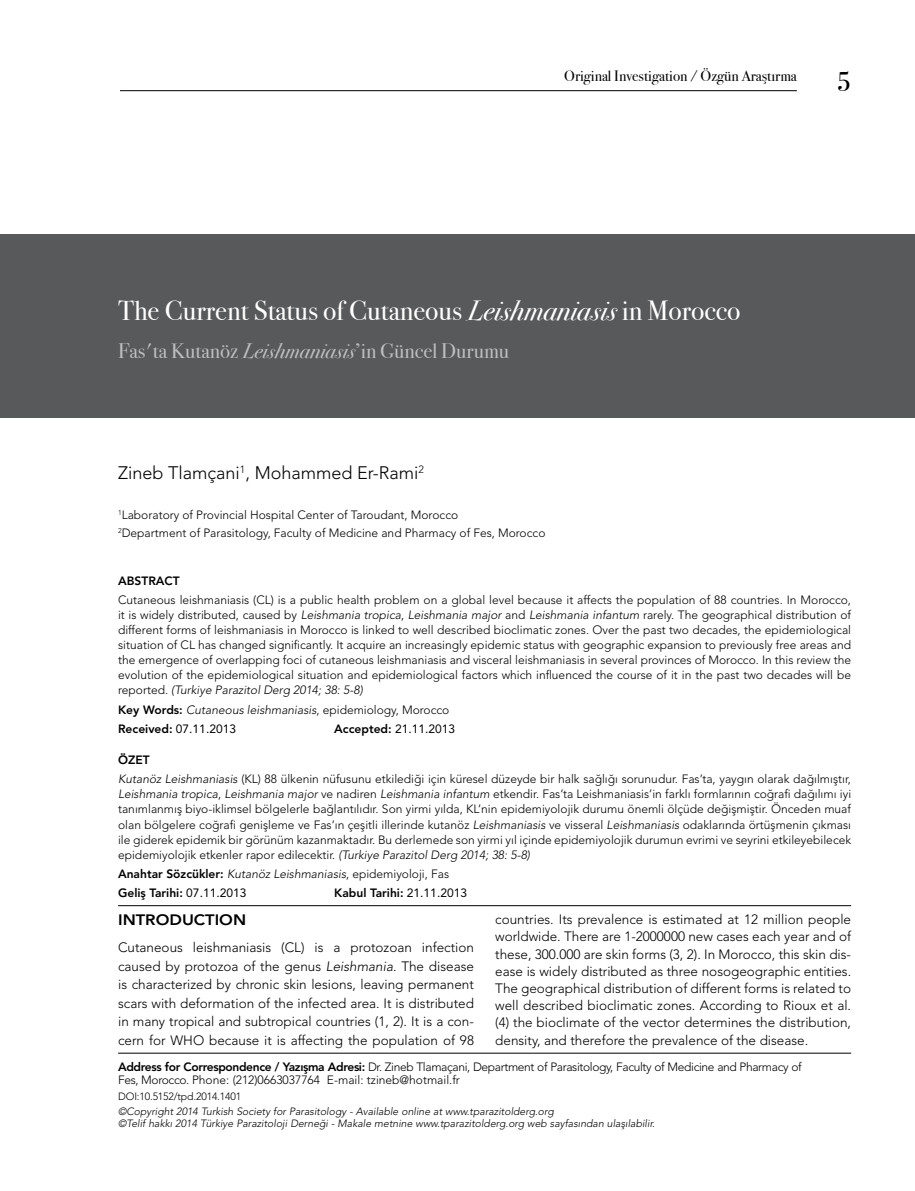
<style>
.page{position:relative;width:915px;height:1191px;background:#fff}
.page>*{position:absolute;margin:0;border:0;box-sizing:border-box;transform-origin:0 0}
.t1{font:27.75px "Bodoni Svty Two ITCTT Book";color:#fff}
.t2{font:27px "Bodoni Svty Two ITCTT Book";color:#000}
.t3{font:21px "Bodoni Svty Two ITCTT Book";color:#bcbec0}
.t4{font:300 18px "Avenir LT Std";color:#000}
.t5{font:15px "Bodoni Svty Two ITCTT Book";color:#000}
.t6{font:800 15px "Avenir LT Std";color:#000;scale:1.1 1}
.t7{font:300 13.5px/17.2px "Avenir LT Std";color:#000;text-align:justify}
.t8{font:300 12px/15px "Avenir LT Std";color:#000;text-align:justify}
.t9{font:300 12px/13.5px "Avenir LT Std";letter-spacing:-.03em;color:#000}
.t10{font:800 12px/19.2px "Avenir LT Std";color:#000}
.t11{font:italic 300 12px/19.2px "Avenir LT Std";color:#000}
.t12{font:12px "Avenir LT Std";color:#000}
.t13{font:italic 300 10.5px/12.6px "Avenir LT Std";color:#000}
.t14{font:300 10.5px "Avenir LT Std";letter-spacing:-.015em;color:#000}
.s1{font-family:"Bodoni Svty Two ITCTT Book Ita"}
.s2{font-style:italic}
.s3{font-weight:800;font-style:normal}
.s4{font-style:normal}
.s5{font-weight:400;font-style:normal}
.s6{font-weight:800}
.s7{font-weight:300;font-style:italic}
.s8{font-weight:300}
.s9{font-weight:400}
</style>
<div class="page">
<div style="left:0;top:234px;width:914px;height:184px;background:#58595b"></div>
<hr style="left:120px;top:90px;width:676px;height:1px;background:#000">
<hr style="left:118px;top:1053px;width:732px;height:1px;background:#000">
<hr style="left:118px;top:905px;width:732px;height:1px;background:#000">
<p class="t5" style="left:564px;top:64px;width:234px">Original Investigation / Özgün Araştırma</p>
<h2 class="t2" style="left:836px;top:59px;width:16px">5</h2>
<h1 class="t1" style="left:118px;top:288px;width:623px">The Current Status of Cutaneous <span class="s1">Leishmaniasis</span> in Morocco</h1>
<h3 class="t3" style="left:118px;top:334px;width:392px">Fas'ta Kutanöz <span class="s1">Leishmaniasis</span>’in Güncel Durumu</h3>
<h3 class="t4" style="left:118px;top:461px;width:307px">Zineb Tlamçani<sup>1</sup>, Mohammed Er-Rami<sup>2</sup></h3>
<p class="t8" style="left:118px;top:506px;width:428px;line-height:17.1px"><sup>1</sup>Laboratory of Provincial Hospital Center of Taroudant, Morocco<br><sup>2</sup>Department of Parasitology, Faculty of Medicine and Pharmacy of Fes, Morocco</p>
<p class="t10" style="left:118px;top:571px;width:63px">ABSTRACT</p>
<p class="t8" style="left:118px;top:593px;width:734px">Cutaneous leishmaniasis (CL) is a public health problem on a global level because it affects the population of 88 countries. In Morocco, it is widely distributed, caused by <span class="s2">Leishmania tropica</span>, <span class="s2">Leishmania major</span> and <span class="s2">Leishmania infantum</span> rarely. The geographical distribution of different forms of leishmaniasis in Morocco is linked to well described bioclimatic zones. Over the past two decades, the epidemiological situation of CL has changed significantly. It acquire an increasingly epidemic status with geographic expansion to previously free areas and the emergence of overlapping foci of cutaneous leishmaniasis and visceral leishmaniasis in several provinces of Morocco. In this review the evolution of the epidemiological situation and epidemiological factors which influenced the course of it in the past two decades will be reported. <span class="s2">(Turkiye Parazitol Derg 2014; 38: 5-8)</span></p>
<p class="t11" style="left:118px;top:700px;width:333px"><span class="s3">Key Words:</span> Cutaneous leishmaniasis<span class="s4">, epidemiology, Morocco<br></span><span class="s3">Received:</span> <span class="s5">07.11.2013</span></p>
<p class="t12" style="left:334px;top:721px;width:122px"><span class="s6">Accepted:</span> 21.11.2013</p>
<p class="t8" style="left:118px;top:750px;width:734px;line-height:19.2px"><span class="s6">ÖZET<br></span><span class="s2">Kutanöz Leishmaniasis</span> (KL) 88 ülkenin nüfusunu etkilediği için küresel düzeyde bir halk sağlığı sorunudur. Fas’ta, yaygın olarak dağılmıştır,</p>
<p class="t8" style="left:118px;top:787px;width:734px"><span class="s2">Leishmania tropica</span>, <span class="s2">Leishmania major</span> ve nadiren <span class="s2">Leishmania infantum</span> etkendir. Fas’ta Leishmaniasis’in farklı formlarının coğrafi dağılımı iyi tanımlanmış biyo-iklimsel bölgelerle bağlantılıdır. Son yirmi yılda, KL’nin epidemiyolojik durumu önemli ölçüde değişmiştir. Önceden muaf olan bölgelere coğrafi genişleme ve Fas’ın çeşitli illerinde kutanöz <span class="s2">Leishmaniasis</span> ve visseral <span class="s2">Leishmaniasis</span> odaklarında örtüşmenin çıkması ile giderek epidemik bir görünüm kazanmaktadır. Bu derlemede son yirmi yıl içinde epidemiyolojik durumun evrimi ve seyrini etkileyebilecek epidemiyolojik etkenler rapor edilecektir. <span class="s2">(Turkiye Parazitol Derg 2014; 38: 5-8)</span></p>
<p class="t10" style="left:118px;top:864px;width:332px">Anahtar Sözcükler: <span class="s7">Kutanöz Leishmaniasis</span><span class="s8">, epidemiyoloji, Fas<br></span>Geliş Tarihi: <span class="s9">07.11.2013</span></p>
<p class="t10" style="left:334px;top:883px;width:134px">Kabul Tarihi: <span class="s9">21.11.2013</span></p>
<p class="t6" style="left:118px;top:911px;width:118px">INTRODUCTION</p>
<p class="t7" style="left:118px;top:938px;width:357px;line-height:18.5px">Cutaneous leishmaniasis (CL) is a protozoan infection caused by protozoa of the genus <span class="s2">Leishmania</span>. The disease is characterized by chronic skin lesions, leaving permanent scars with deformation of the infected area. It is distributed in many tropical and subtropical countries (1, 2). It is a con&shy;cern for WHO because it is affecting the population of 98</p>
<p class="t7" style="left:495px;top:910px;width:357px">countries. Its prevalence is estimated at 12 million people worldwide. There are 1-2000000 new cases each year and of these, 300.000 are skin forms (3, 2). In Morocco, this skin dis&shy;ease is widely distributed as three nosogeographic entities.<br>The geographical distribution of different forms is related to well described bioclimatic zones. According to Rioux et al. (4) the bioclimate of the vector determines the distribution, density, and therefore the prevalence of the disease.</p>
<p class="t9" style="left:118px;top:1059px;width:685px"><span class="s6">Address for Correspondence / Yazışma Adresi:</span> Dr. Zineb Tlamaçani, Department of Parasitology, Faculty of Medicine and Pharmacy of<br>Fes, Morocco. Phone: (212)0663037764 E-mail: tzineb@hotmail.fr</p>
<p class="t14" style="left:118px;top:1089px;width:125px">DOI:10.5152/tpd.2014.1401</p>
<p class="t13" style="left:118px;top:1104px;width:538px">©Copyright 2014 Turkish Society for Parasitology - Available online at www.tparazitolderg.org<br>©Telif hakkı 2014 Türkiye Parazitoloji Derneği - Makale metnine www.tparazitolderg.org web sayfasından ulaşılabilir.</p>
</div>
